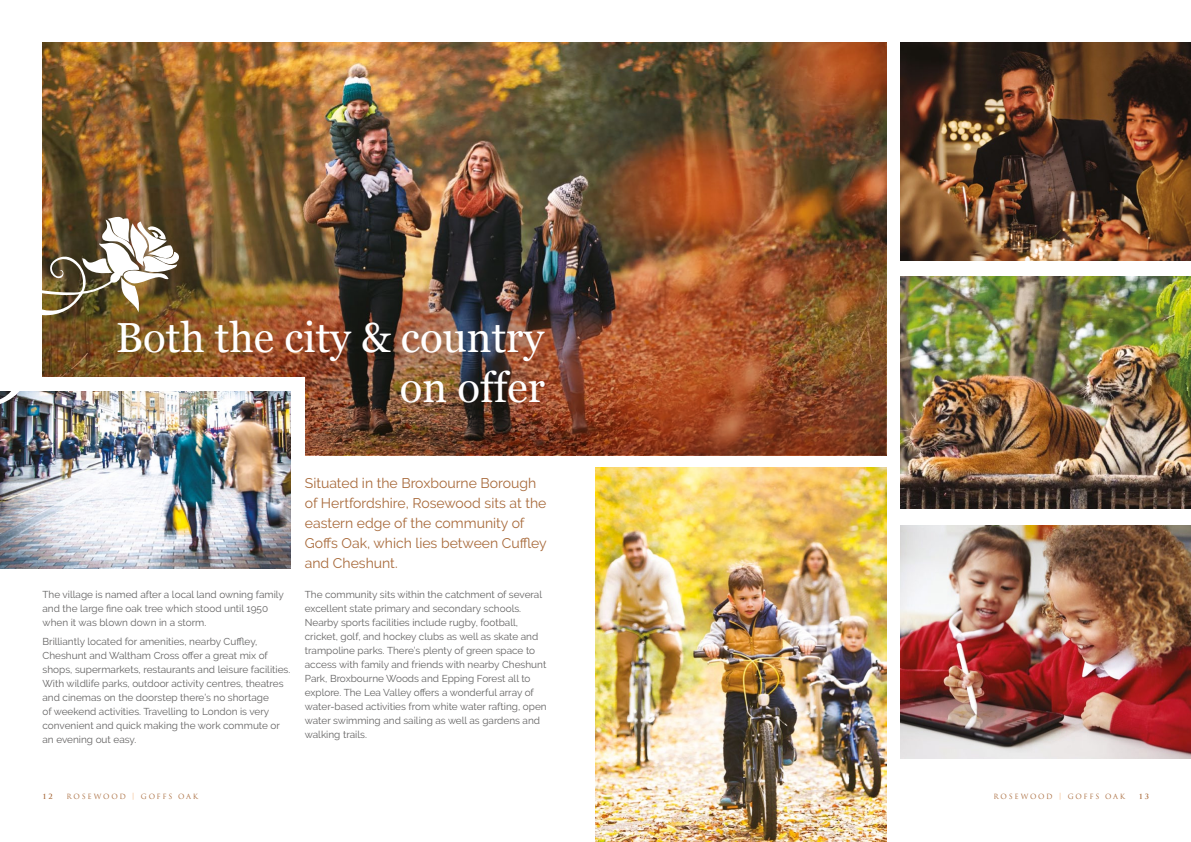
<style>
.page{position:relative;width:1191px;height:842px;background:#fff}
.page>*{position:absolute;margin:0;border:0;box-sizing:border-box;transform-origin:0 0}
.t1{font:42px/49.6px "Georgia";color:#fff;text-align:right}
.t2{font:14px/20px "Raleway";color:#a86a3b}
.t3{font:10px/14px "Raleway";color:#646363}
.t4{font:7px "Trajan Pro";letter-spacing:.25em;color:#a86a3b}
.t5{font:700 7px "Trajan Pro";color:#a86a3b}
.s1{color:#f1a864}
</style>
<div class="page">
<img style="left:43px;top:43px;width:843px;height:175px">
<img style="left:43px;top:218px;width:843px;height:237px">
<img style="left:900px;top:43px;width:291px;height:218px">
<img style="left:595px;top:468px;width:291px;height:374px">
<img style="left:900px;top:276px;width:291px;height:233px">
<img style="left:900px;top:526px;width:291px;height:232px">
<div style="left:4px;top:377px;width:301px;height:240px;background:#fff"></div>
<img style="left:0;top:392px;width:291px;height:176px">
<img style="left:42px;top:217px;width:137px;height:99px">
<h1 class="t1" style="left:116px;top:313px;width:430px">Both the city &amp; country on offer</h1>
<p class="t3" style="left:43px;top:587px;width:243px">The village is named after a local land owning family and the large fine oak tree which stood until 1950 when it was blown down in a storm.</p>
<p class="t3" style="left:43px;top:635px;width:249px">Brilliantly located for amenities, nearby Cuffley, Cheshunt and Waltham Cross offer a great mix of shops, supermarkets, restaurants and leisure facilities.<br>With wildlife parks, outdoor activity centres, theatres and cinemas on the doorstep there’s no shortage<br>of weekend activities. Travelling to London is very convenient and quick making the work commute or an evening out easy.</p>
<h2 class="t2" style="left:305px;top:473px;width:243px">Situated in the Broxbourne Borough of Hertfordshire, Rosewood sits at the eastern edge of the community of<br>Goffs Oak, which lies between Cuffley and Cheshunt.</h2>
<p class="t3" style="left:305px;top:587px;width:243px">The community sits within the catchment of several excellent state primary and secondary schools.<br>Nearby sports facilities include rugby, football, cricket, golf, and hockey clubs as well as skate and trampoline parks. There’s plenty of green space to access with family and friends with nearby Cheshunt Park, Broxbourne Woods and Epping Forest all to explore. The Lea Valley offers a wonderful array of water-based activities from white water rafting, open water swimming and sailing as well as gardens and walking trails.</p>
<p class="t5" style="left:43px;top:792px;width:12px">12</p>
<p class="t4" style="left:66px;top:792px;width:133px">ROSEWOOD <span class="s1">|</span> GOFFS OAK</p>
<p class="t4" style="left:993px;top:792px;width:133px">ROSEWOOD <span class="s1">|</span> GOFFS OAK</p>
<p class="t5" style="left:1138px;top:792px;width:12px">13</p>
</div>
